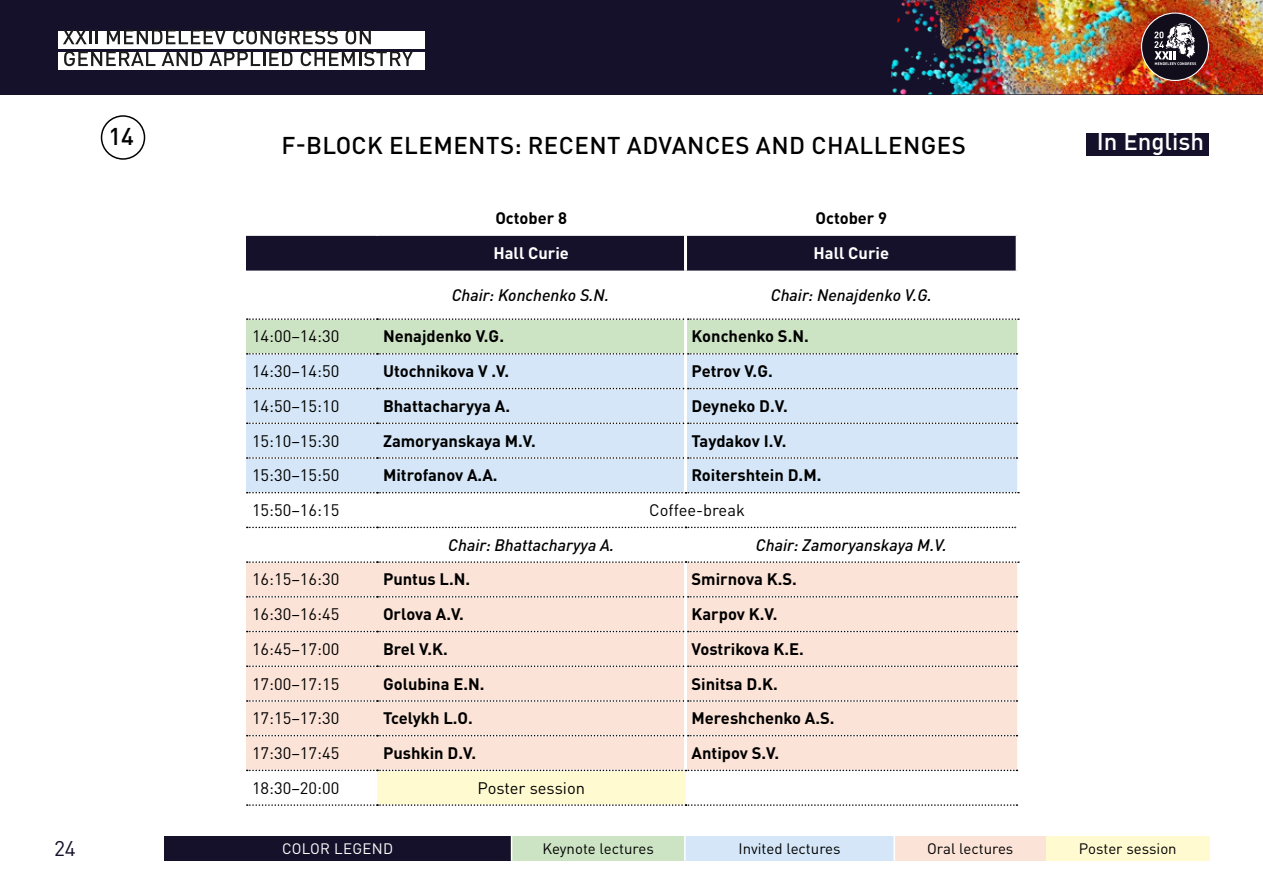
<style>
.page{position:relative;width:1263px;height:893px;background:#fff}
.page>*{position:absolute;margin:0;border:0;box-sizing:border-box;transform-origin:0 0}
.t1{font:500 24px "DIN Pro";letter-spacing:.02em;color:#000}
.t2{font:500 24px "DIN Pro";color:#fff}
.t3{font:21px "DIN Pro";color:#16112a}
.t4{font:700 16.5px "DIN Pro";color:#000}
.t5{font:16.5px "DIN Pro";color:#000}
.t6{font:italic 500 16.5px "DIN Pro";color:#000}
.t7{font:700 16.5px "DIN Pro";color:#fff}
.t8{font:15px "DIN Pro";color:#000}
.t9{font:15px "DIN Pro";letter-spacing:.02em;color:#fff}
</style>
<div class="page">
<div style="left:0;top:0;width:1263px;height:94px;background:#16112a"></div>
<img style="left:891px;top:0;width:372px;height:94px">
<div style="left:164px;top:836px;width:348px;height:25px;background:#16112a"></div>
<div style="left:512px;top:836px;width:173px;height:25px;background:#cde4c4"></div>
<div style="left:685px;top:836px;width:209px;height:25px;background:#d4e6f7"></div>
<div style="left:894px;top:836px;width:152px;height:25px;background:#fce3d7"></div>
<div style="left:1046px;top:836px;width:163px;height:25px;background:#fffad0"></div>
<svg style="left:511px;top:836px;width:1px;height:25px"></svg>
<hr style="left:684px;top:836px;width:2px;height:25px;background:#fff">
<hr style="left:893px;top:836px;width:2px;height:25px;background:#fff">
<div style="left:58px;top:31px;width:366px;height:18px;background:#fff"></div>
<div style="left:58px;top:52px;width:366px;height:18px;background:#fff"></div>
<svg style="left:63px;top:29px;width:28px;height:15px"></svg>
<hr style="left:95px;top:29px;width:3px;height:15px;background:#1c1c1c">
<svg style="left:107px;top:30px;width:119px;height:14px"></svg>
<svg style="left:233px;top:30px;width:105px;height:14px"></svg>
<svg style="left:346px;top:30px;width:25px;height:14px"></svg>
<svg style="left:64px;top:51px;width:91px;height:15px"></svg>
<svg style="left:162px;top:51px;width:40px;height:15px"></svg>
<svg style="left:209px;top:51px;width:83px;height:15px"></svg>
<svg style="left:301px;top:51px;width:112px;height:15px"></svg>
<div style="left:1141px;top:13px;width:67px;height:67px;background:#120d1a;border-radius:50%"></div>
<div style="left:1141px;top:12px;width:68px;height:69px;border:1px solid #fff;border-radius:50%"></div>
<svg style="left:1154px;top:23px;width:42px;height:42px"></svg>
<div style="left:246px;top:236px;width:770px;height:35px;background:#16112a"></div>
<div style="left:246px;top:355px;width:771px;height:138px;background:#d4e6f7"></div>
<div style="left:246px;top:562px;width:771px;height:208px;background:#fce3d7"></div>
<div style="left:377px;top:770px;width:308px;height:35px;background:#fffad0"></div>
<svg style="left:247px;top:561px;width:772px;height:2px"></svg>
<svg style="left:247px;top:596px;width:770px;height:2px"></svg>
<svg style="left:247px;top:631px;width:770px;height:1px"></svg>
<svg style="left:247px;top:665px;width:770px;height:2px"></svg>
<svg style="left:247px;top:700px;width:770px;height:2px"></svg>
<svg style="left:247px;top:735px;width:770px;height:1px"></svg>
<svg style="left:247px;top:770px;width:770px;height:1px"></svg>
<svg style="left:247px;top:804px;width:770px;height:2px"></svg>
<svg style="left:246px;top:318px;width:773px;height:37px"></svg>
<svg style="left:247px;top:388px;width:770px;height:1px"></svg>
<svg style="left:247px;top:422px;width:770px;height:2px"></svg>
<svg style="left:247px;top:457px;width:770px;height:2px"></svg>
<svg style="left:247px;top:492px;width:772px;height:1px"></svg>
<hr style="left:684px;top:236px;width:3px;height:35px;background:#fff">
<hr style="left:684px;top:271px;width:3px;height:48px;background:#fff">
<svg style="left:247px;top:527px;width:769px;height:1px"></svg>
<hr style="left:684px;top:319px;width:3px;height:35px;background:#fff">
<hr style="left:684px;top:354px;width:3px;height:35px;background:#fff">
<hr style="left:684px;top:389px;width:3px;height:34px;background:#fff">
<hr style="left:684px;top:423px;width:3px;height:35px;background:#fff">
<hr style="left:684px;top:458px;width:3px;height:34px;background:#fff">
<hr style="left:684px;top:563px;width:3px;height:34px;background:#fff">
<hr style="left:684px;top:597px;width:3px;height:34px;background:#fff">
<hr style="left:684px;top:631px;width:3px;height:35px;background:#fff">
<hr style="left:684px;top:666px;width:3px;height:35px;background:#fff">
<hr style="left:684px;top:701px;width:3px;height:35px;background:#fff">
<hr style="left:684px;top:736px;width:3px;height:34px;background:#fff">
<div style="left:101px;top:115px;width:44px;height:45px;border:2px solid #000;border-radius:50%"></div>
<div style="left:1086px;top:134px;width:123px;height:22px;background:#16112a"></div>
<h1 class="t1" style="left:108px;top:117px;width:27px">14</h1>
<h1 class="t2" style="left:1097px;top:121px;width:109px">In English</h1>
<h1 class="t1" style="left:281px;top:126px;width:686px">F-BLOCK ELEMENTS: RECENT ADVANCES AND CHALLENGES</h1>
<p class="t4" style="left:495px;top:205px;width:73px">October 8</p>
<p class="t4" style="left:815px;top:205px;width:73px">October 9</p>
<p class="t7" style="left:493px;top:239px;width:77px">Hall Curie</p>
<p class="t7" style="left:814px;top:239px;width:77px">Hall Curie</p>
<p class="t6" style="left:452px;top:282px;width:159px">Chair: Konchenko S.N.</p>
<p class="t6" style="left:771px;top:282px;width:163px">Chair: Nenajdenko V.G.</p>
<p class="t5" style="left:252px;top:323px;width:89px">14:00–14:30</p>
<p class="t4" style="left:383px;top:323px;width:123px">Nenajdenko V.G.</p>
<p class="t4" style="left:691px;top:323px;width:119px">Konchenko S.N.</p>
<p class="t5" style="left:252px;top:358px;width:89px">14:30–14:50</p>
<p class="t4" style="left:383px;top:357px;width:128px">Utochnikova V .V.</p>
<p class="t4" style="left:691px;top:357px;width:83px">Petrov V.G.</p>
<p class="t5" style="left:252px;top:393px;width:89px">14:50–15:10</p>
<p class="t4" style="left:383px;top:392px;width:129px">Bhattacharyya А.</p>
<p class="t4" style="left:691px;top:392px;width:98px">Deyneko D.V.</p>
<p class="t5" style="left:252px;top:428px;width:89px">15:10–15:30</p>
<p class="t4" style="left:383px;top:427px;width:154px">Zamoryanskaya M.V.</p>
<p class="t4" style="left:691px;top:427px;width:96px">Taydakov I.V.</p>
<p class="t5" style="left:252px;top:462px;width:89px">15:30–15:50</p>
<p class="t4" style="left:383px;top:461px;width:116px">Mitrofanov A.A.</p>
<p class="t4" style="left:691px;top:461px;width:131px">Roitershtein D.M.</p>
<p class="t5" style="left:252px;top:497px;width:89px">15:50–16:15</p>
<p class="t5" style="left:649px;top:497px;width:97px">Сoffee-break</p>
<p class="t6" style="left:448px;top:531px;width:167px">Chair: Bhattacharyya А.</p>
<p class="t6" style="left:756px;top:531px;width:192px">Chair: Zamoryanskaya M.V.</p>
<p class="t5" style="left:252px;top:566px;width:89px">16:15–16:30</p>
<p class="t4" style="left:383px;top:566px;width:89px">Puntus L.N.</p>
<p class="t4" style="left:691px;top:566px;width:107px">Smirnova K.S.</p>
<p class="t5" style="left:252px;top:601px;width:89px">16:30–16:45</p>
<p class="t4" style="left:383px;top:600px;width:83px">Orlova A.V.</p>
<p class="t4" style="left:691px;top:600px;width:87px">Karpov K.V.</p>
<p class="t5" style="left:252px;top:636px;width:89px">16:45–17:00</p>
<p class="t4" style="left:383px;top:635px;width:66px">Brel V.K.</p>
<p class="t4" style="left:691px;top:635px;width:114px">Vostrikova K.E.</p>
<p class="t5" style="left:252px;top:671px;width:89px">17:00–17:15</p>
<p class="t4" style="left:383px;top:670px;width:103px">Golubina E.N.</p>
<p class="t4" style="left:691px;top:670px;width:88px">Sinitsa D.K.</p>
<p class="t5" style="left:252px;top:705px;width:89px">17:15–17:30</p>
<p class="t4" style="left:383px;top:705px;width:91px">Tcelykh L.O.</p>
<p class="t4" style="left:691px;top:705px;width:145px">Mereshchenko A.S.</p>
<p class="t5" style="left:252px;top:740px;width:89px">17:30–17:45</p>
<p class="t4" style="left:383px;top:739px;width:95px">Pushkin D.V.</p>
<p class="t4" style="left:691px;top:739px;width:89px">Antipov S.V.</p>
<p class="t5" style="left:252px;top:775px;width:89px">18:30–20:00</p>
<p class="t5" style="left:477px;top:775px;width:109px">Poster session</p>
<p class="t3" style="left:54px;top:832px;width:23px">24</p>
<p class="t9" style="left:282px;top:836px;width:112px">COLOR LEGEND</p>
<p class="t8" style="left:543px;top:836px;width:113px">Keynote lectures</p>
<p class="t8" style="left:738px;top:836px;width:104px">Invited lectures</p>
<p class="t8" style="left:927px;top:836px;width:88px">Oral lectures</p>
<p class="t8" style="left:1079px;top:836px;width:99px">Poster session</p>
</div>
